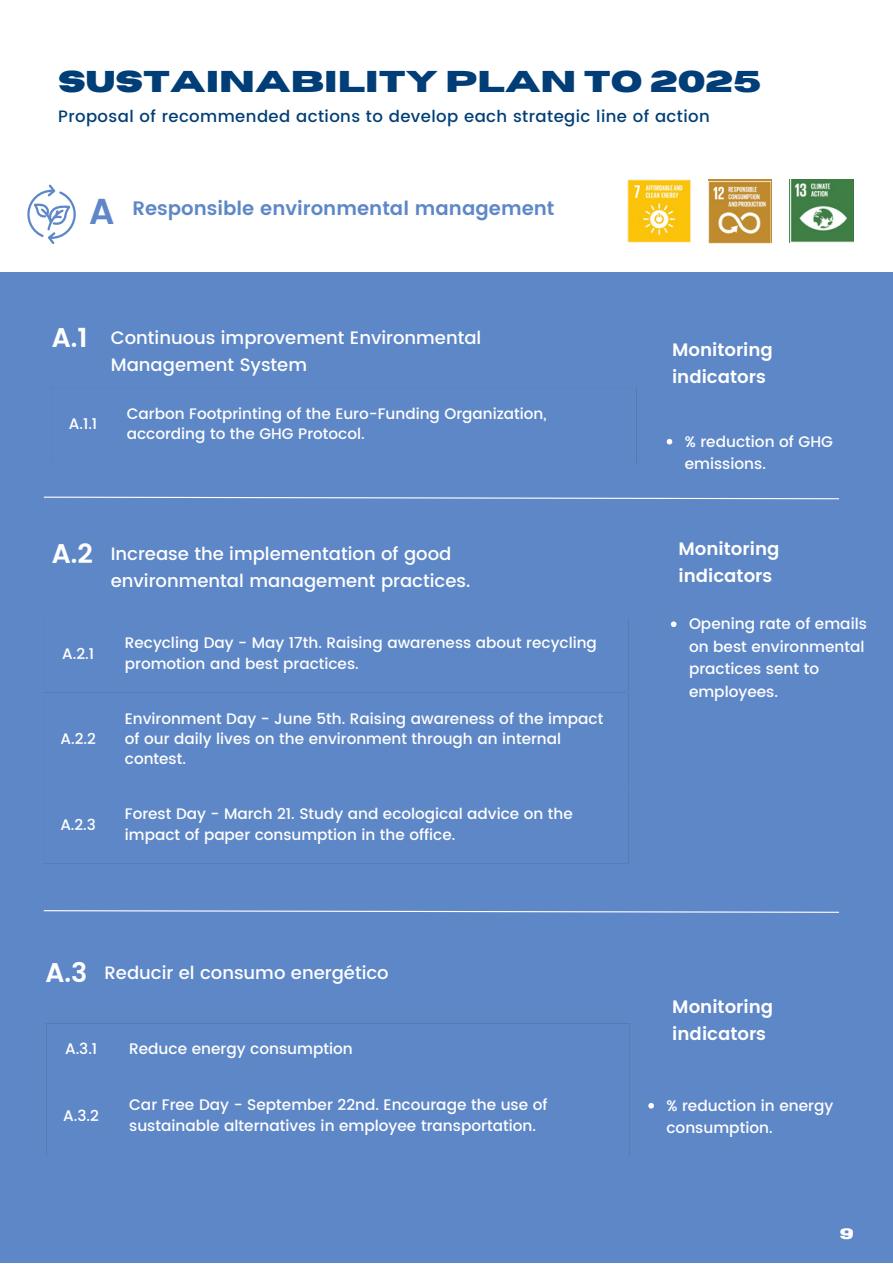
<style>
.page{position:relative;width:893px;height:1264px;background:#fff}
.page>*{position:absolute;margin:0;border:0;box-sizing:border-box;transform-origin:0 0}
.t1{font:600 36px "Poppins";color:#5e87c7}
.t2{font:700 30px "Horizon";color:#013e77}
.t3{font:600 27px "Poppins";color:#fff}
.t4{font:600 19.5px "Poppins";color:#5e87c7}
.t5{font:500 18px/27px "Poppins";color:#fff}
.t6{font:600 18px/27px "Poppins";color:#fff}
.t7{font:500 16.5px "Poppins";letter-spacing:.025em;color:#013e77}
.t8{font:500 15.3px/22.5px "Poppins";color:#fff}
.t9{font:500 15.15px/20.2px "Poppins";color:#fff}
.t10{font:700 15px "Horizon";color:#fff}
</style>
<div class="page">
<div style="left:0;top:0;width:892px;height:1262px;background:#5e87c7"></div>
<div style="left:0;top:0;width:892px;height:272px;background:#fff"></div>
<img style="left:708px;top:179px;width:63px;height:63px">
<svg style="left:666px;top:439px;width:6px;height:5px"></svg>
<svg style="left:670px;top:621px;width:6px;height:6px"></svg>
<svg style="left:27px;top:184px;width:49px;height:60px"></svg>
<svg style="left:43px;top:496px;width:796px;height:4px"></svg>
<svg style="left:648px;top:1103px;width:6px;height:5px"></svg>
<svg style="left:43px;top:910px;width:796px;height:3px"></svg>
<img style="left:627px;top:179px;width:63px;height:64px">
<img style="left:708px;top:182px;width:62px;height:61px">
<img style="left:790px;top:179px;width:63px;height:63px">
<p class="t2" style="left:58px;top:67px;width:704px">SUSTAINABILITY PLAN TO 2025</p>
<p class="t7" style="left:58px;top:107px;width:653px">Proposal of recommended actions to develop each strategic line of action</p>
<p class="t1" style="left:89px;top:191px;width:27px">A</p>
<p class="t4" style="left:132px;top:197px;width:423px">Responsible environmental management</p>
<p class="t3" style="left:52px;top:321px;width:37px">A.1</p>
<p class="t5" style="left:111px;top:324px;width:372px">Continuous improvement Environmental<br>Management System</p>
<p class="t9" style="left:69px;top:413px;width:30px">A.1.1</p>
<p class="t9" style="left:127px;top:403px;width:421px">Carbon Footprinting of the Euro-Funding Organization, according to the GHG Protocol.</p>
<p class="t3" style="left:52px;top:538px;width:43px">A.2</p>
<p class="t5" style="left:111px;top:540px;width:361px">Increase the implementation of good environmental management practices.</p>
<p class="t9" style="left:62px;top:643px;width:33px">A.2.1</p>
<p class="t9" style="left:125px;top:633px;width:473px">Recycling Day - May 17th. Raising awareness about recycling promotion and best practices.</p>
<p class="t9" style="left:60px;top:728px;width:37px">A.2.2</p>
<p class="t9" style="left:125px;top:708px;width:480px">Environment Day - June 5th. Raising awareness of the impact of our daily lives on the environment through an internal contest.</p>
<p class="t9" style="left:60px;top:814px;width:37px">A.2.3</p>
<p class="t9" style="left:125px;top:804px;width:449px">Forest Day - March 21. Study and ecological advice on the impact of paper consumption in the office.</p>
<p class="t3" style="left:46px;top:956px;width:43px">A.3</p>
<p class="t5" style="left:105px;top:959px;width:285px">Reducir el consumo energético</p>
<p class="t8" style="left:65px;top:1037px;width:34px">A.3.1</p>
<p class="t8" style="left:129px;top:1037px;width:225px">Reduce energy consumption</p>
<p class="t8" style="left:63px;top:1104px;width:37px">A.3.2</p>
<p class="t8" style="left:129px;top:1093px;width:420px;line-height:21.3px">Car Free Day - September 22nd. Encourage the use of sustainable alternatives in employee transportation.</p>
<p class="t6" style="left:672px;top:336px;width:102px">Monitoring indicators</p>
<p class="t8" style="left:684px;top:430px;width:150px">% reduction of GHG emissions.</p>
<p class="t6" style="left:678px;top:535px;width:102px">Monitoring indicators</p>
<p class="t8" style="left:689px;top:612px;width:179px">Opening rate of emails on best environmental practices sent to employees.</p>
<p class="t6" style="left:672px;top:993px;width:102px">Monitoring indicators</p>
<p class="t8" style="left:666px;top:1094px;width:168px">% reduction in energy consumption.</p>
<p class="t10" style="left:839px;top:1225px;width:15px">9</p>
</div>
